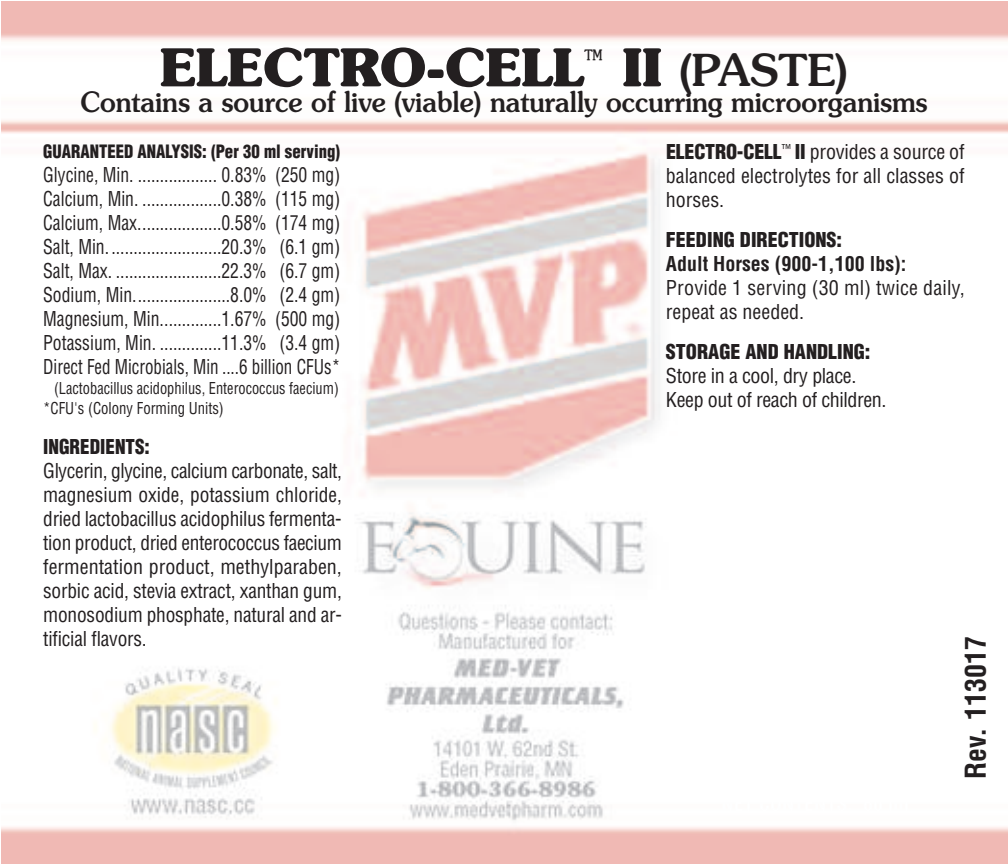
<style>
.page{position:relative;width:1008px;height:864px;background:#fff}
.page>*{position:absolute;margin:0;border:0;box-sizing:border-box;transform-origin:0 0}
.t1{font:700 52px "Souvenir";color:#231f20}
.t2{font:500 28px "Souvenir";color:#231f20;scale:.95 1}
.t3{font:700 condensed 28px "Helvetica";color:#231f20}
.t4{font:condensed 20px/24px "Helvetica";color:#231f20;text-align:justify}
.t5{font:condensed 20px/24px "Helvetica";color:#231f20;text-align:justify;scale:.88 1}
.t6{font:condensed 20px/24px "Helvetica";letter-spacing:-.02em;color:#231f20}
.t7{font:900 condensed 20px "Helvetica";color:#231f20}
.t8{font:700 condensed 20px "Helvetica";color:#231f20}
.t9{font:900 condensed 20px "Helvetica";color:#231f20;scale:.95 1}
.t10{font:900 condensed 18px "Helvetica";color:#231f20;scale:.93 1}
.t11{font:condensed 16px/20px "Helvetica";color:#231f20;scale:.9 1}
.s1{font-weight:500;font-size:44px}
.s2{font-weight:900}
</style>
<div class="page">
<img style="left:1px;top:1px;width:1007px;height:863px">
<div style="left:961px;top:632px;width:37px;height:151px;background:#fff"></div>
<h1 class="t1" style="left:160px;top:47px;width:689px">ELECTRO-CELL<sup>™</sup> II <span class="s1">(PASTE)</span></h1>
<h2 class="t2" style="left:80px;top:90px;width:893px">Contains a source of live (viable) naturally occurring microorganisms</h2>
<p class="t10" style="left:43px;top:141px;width:321px">GUARANTEED ANALYSIS: (Per 30 ml serving)</p>
<p class="t5" style="left:43px;top:163px;width:339px">Glycine, Min. .................. 0.83% (250 mg)<br>Calcium, Min. ..................0.38% (115 mg)<br>Calcium, Max...................0.58% (174 mg)<br>Salt, Min. .........................20.3% (6.1 gm)<br>Salt, Max. ........................22.3% (6.7 gm)<br>Sodium, Min......................8.0% (2.4 gm)<br>Magnesium, Min..............1.67% (500 mg)<br>Potassium, Min. ..............11.3% (3.4 gm)<br>Direct Fed Microbials, Min ....6 billion CFUs*</p>
<p class="t11" style="left:43px;top:378px;width:330px;text-indent:11px">(Lactobacillus acidophilus, Enterococcus faecium) *CFU's (Colony Forming Units)</p>
<p class="t9" style="left:43px;top:435px;width:114px">INGREDIENTS:</p>
<p class="t4" style="left:43px;top:459px;width:300px">Glycerin, glycine, calcium carbonate, salt, magnesium oxide, potassium chloride, dried lactobacillus acidophilus fermenta&shy;tion product, dried enterococcus faecium fermentation product, methylparaben, sorbic acid, stevia extract, xanthan gum, monosodium phosphate, natural and ar&shy;tificial flavors.</p>
<p class="t4" style="left:666px;top:140px;width:300px"><span class="s2">ELECTRO-CELL</span><sup>™</sup> <span class="s2">II</span> provides a source of balanced electrolytes for all classes of horses.</p>
<p class="t7" style="left:666px;top:228px;width:178px">FEEDING DIRECTIONS:</p>
<p class="t8" style="left:666px;top:252px;width:242px">Adult Horses (900-1,100 lbs):</p>
<p class="t4" style="left:666px;top:276px;width:300px">Provide 1 serving (30 ml) twice daily, repeat as needed.</p>
<p class="t7" style="left:666px;top:340px;width:206px">STORAGE AND HANDLING:</p>
<p class="t6" style="left:666px;top:364px;width:222px">Store in a cool, dry place.<br>Keep out of reach of children.</p>
<h2 class="t3" style="left:960px;top:779px;width:144px;rotate:-90deg">Rev. 113017</h2>
</div>
